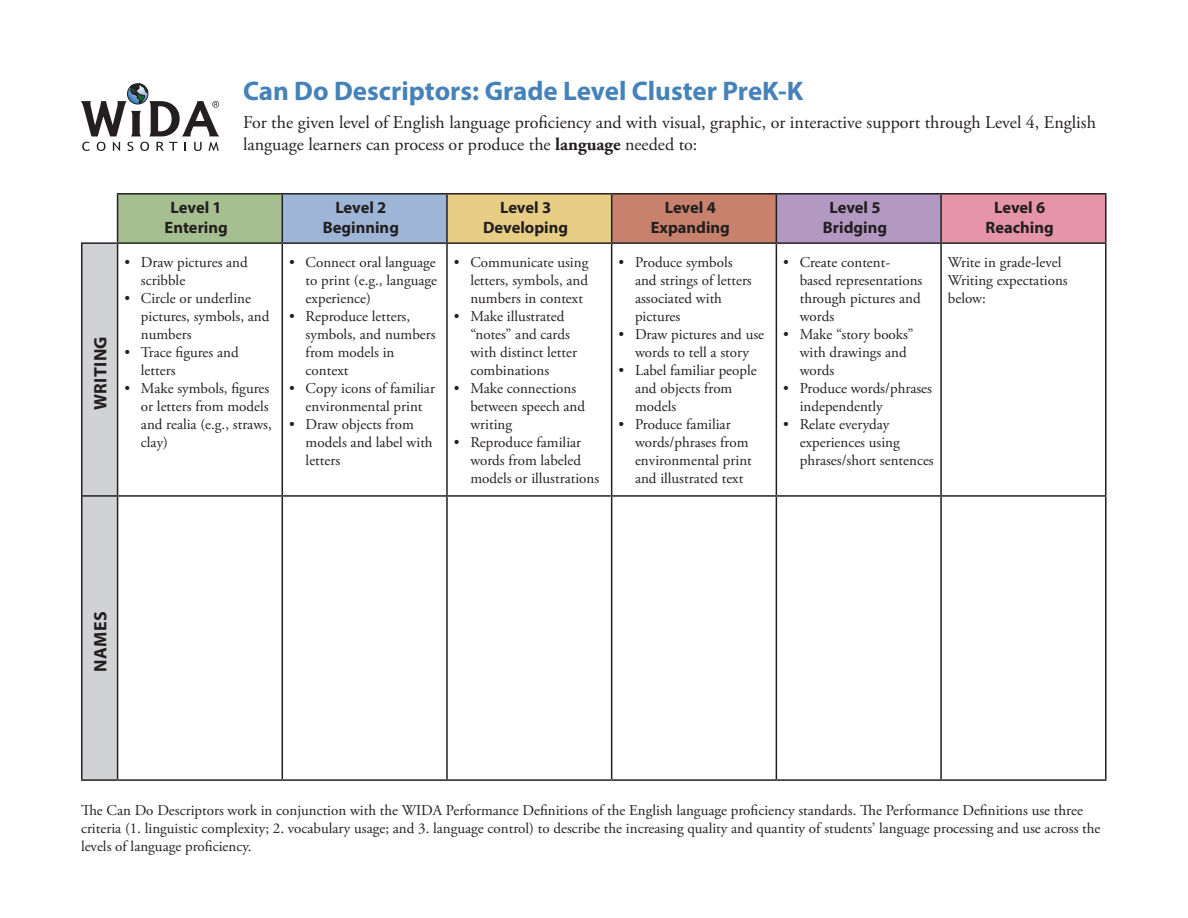
<style>
.page{position:relative;width:1188px;height:918px;background:#fff}
.page>*{position:absolute;margin:0;border:0;box-sizing:border-box;transform-origin:0 0}
.subhead{font:700 27px "Myriad Pro";color:#4682ba}
.body{font:18px/21.6px "Adobe Garamond Pro";color:#231f20}
.t1{font:700 18px "Myriad Pro";letter-spacing:.02em;color:#231f20}
.t2{font:700 16.5px "Myriad Pro";color:#231f20}
.chart_body{font:15px/18px "Adobe Garamond Pro";color:#231f20}
.body-2{font:15px/18px "Adobe Garamond Pro";color:#231f20}
.s1{font-weight:700}
</style>
<div class="page">
<div style="left:118px;top:194px;width:164px;height:49px;background:#a6bf91"></div>
<div style="left:282px;top:194px;width:165px;height:49px;background:#9fb5d7"></div>
<div style="left:447px;top:194px;width:165px;height:49px;background:#e8cd85"></div>
<div style="left:612px;top:194px;width:164px;height:49px;background:#c8816c"></div>
<div style="left:776px;top:194px;width:165px;height:49px;background:#b398c2"></div>
<div style="left:941px;top:194px;width:165px;height:49px;background:#e694a8"></div>
<div style="left:82px;top:244px;width:35px;height:535px;background:#d1d2d4"></div>
<hr style="left:282px;top:193px;width:165px;height:2px;background:#231f20">
<hr style="left:447px;top:193px;width:165px;height:2px;background:#231f20">
<hr style="left:446px;top:195px;width:2px;height:47px;background:#231f20">
<hr style="left:612px;top:193px;width:164px;height:2px;background:#231f20">
<hr style="left:611px;top:195px;width:1px;height:47px;background:#231f20">
<hr style="left:776px;top:193px;width:165px;height:2px;background:#231f20">
<hr style="left:776px;top:195px;width:1px;height:47px;background:#231f20">
<hr style="left:941px;top:193px;width:166px;height:2px;background:#231f20">
<hr style="left:940px;top:195px;width:2px;height:47px;background:#231f20">
<hr style="left:1105px;top:195px;width:2px;height:47px;background:#231f20">
<hr style="left:81px;top:244px;width:1px;height:251px;background:#231f20">
<hr style="left:118px;top:242px;width:164px;height:2px;background:#231f20">
<hr style="left:117px;top:244px;width:1px;height:251px;background:#231f20">
<hr style="left:282px;top:242px;width:165px;height:2px;background:#231f20">
<hr style="left:282px;top:244px;width:1px;height:251px;background:#231f20">
<hr style="left:447px;top:242px;width:165px;height:2px;background:#231f20">
<hr style="left:446px;top:244px;width:2px;height:251px;background:#231f20">
<hr style="left:612px;top:242px;width:164px;height:2px;background:#231f20">
<hr style="left:611px;top:244px;width:1px;height:251px;background:#231f20">
<hr style="left:776px;top:242px;width:165px;height:2px;background:#231f20">
<hr style="left:776px;top:244px;width:1px;height:251px;background:#231f20">
<hr style="left:941px;top:242px;width:166px;height:2px;background:#231f20">
<hr style="left:940px;top:244px;width:2px;height:251px;background:#231f20">
<hr style="left:1105px;top:244px;width:2px;height:251px;background:#231f20">
<hr style="left:81px;top:495px;width:37px;height:2px;background:#231f20">
<hr style="left:81px;top:497px;width:1px;height:282px;background:#231f20">
<hr style="left:118px;top:495px;width:164px;height:2px;background:#231f20">
<hr style="left:117px;top:497px;width:1px;height:282px;background:#231f20">
<hr style="left:282px;top:495px;width:165px;height:2px;background:#231f20">
<hr style="left:282px;top:497px;width:1px;height:282px;background:#231f20">
<hr style="left:447px;top:495px;width:165px;height:2px;background:#231f20">
<hr style="left:446px;top:497px;width:2px;height:282px;background:#231f20">
<hr style="left:612px;top:495px;width:164px;height:2px;background:#231f20">
<hr style="left:611px;top:497px;width:1px;height:282px;background:#231f20">
<hr style="left:776px;top:495px;width:165px;height:2px;background:#231f20">
<hr style="left:776px;top:497px;width:1px;height:282px;background:#231f20">
<hr style="left:941px;top:495px;width:166px;height:2px;background:#231f20">
<hr style="left:940px;top:497px;width:2px;height:282px;background:#231f20">
<hr style="left:1105px;top:497px;width:2px;height:282px;background:#231f20">
<hr style="left:81px;top:779px;width:37px;height:2px;background:#231f20">
<hr style="left:118px;top:779px;width:164px;height:2px;background:#231f20">
<hr style="left:282px;top:779px;width:165px;height:2px;background:#231f20">
<hr style="left:447px;top:779px;width:165px;height:2px;background:#231f20">
<hr style="left:612px;top:779px;width:164px;height:2px;background:#231f20">
<hr style="left:776px;top:779px;width:165px;height:2px;background:#231f20">
<hr style="left:941px;top:779px;width:166px;height:2px;background:#231f20">
<hr style="left:117px;top:193px;width:165px;height:2px;background:#231f20">
<hr style="left:117px;top:195px;width:1px;height:47px;background:#231f20">
<hr style="left:282px;top:195px;width:1px;height:47px;background:#231f20">
<hr style="left:81px;top:242px;width:37px;height:2px;background:#231f20">
<svg style="left:82px;top:142px;width:8px;height:9px"></svg>
<svg style="left:97px;top:142px;width:9px;height:9px"></svg>
<svg style="left:113px;top:142px;width:7px;height:9px"></svg>
<svg style="left:127px;top:142px;width:6px;height:9px"></svg>
<svg style="left:140px;top:142px;width:9px;height:9px"></svg>
<svg style="left:156px;top:142px;width:21px;height:9px"></svg>
<svg style="left:194px;top:142px;width:8px;height:9px"></svg>
<svg style="left:208px;top:142px;width:11px;height:9px"></svg>
<svg style="left:81px;top:84px;width:138px;height:52px"></svg>
<p class="subhead" style="left:243px;top:73px;width:562px">Can Do Descriptors: Grade Level Cluster PreK-K</p>
<p class="body" style="left:243px;top:112px;width:855px">For the given level of English language proficiency and with visual, graphic, or interactive support through Level 4, English language learners can process or produce the <span class="s1">language</span> needed to:</p>
<p class="t1" style="left:89px;top:410px;width:75px;rotate:-90deg">WRITING</p>
<p class="t2" style="left:171px;top:197px;width:53px">Level 1</p>
<p class="t2" style="left:165px;top:216px;width:65px">Entering</p>
<p class="chart_body" style="left:141px;top:254px;width:108px;text-indent:-16px">• Draw pictures and scribble</p>
<p class="chart_body" style="left:141px;top:290px;width:130px;text-indent:-16px">• Circle or underline pictures, symbols, and numbers</p>
<p class="chart_body" style="left:141px;top:344px;width:99px;text-indent:-16px">• Trace figures and letters</p>
<p class="chart_body" style="left:141px;top:380px;width:132px;text-indent:-16px">• Make symbols, figures or letters from models and realia (e.g., straws, clay)</p>
<p class="t2" style="left:335px;top:197px;width:53px">Level 2</p>
<p class="t2" style="left:323px;top:216px;width:78px">Beginning</p>
<p class="chart_body" style="left:306px;top:254px;width:133px;text-align:justify;text-indent:-16px">• Connect oral language to print (e.g., language experience)</p>
<p class="chart_body" style="left:306px;top:308px;width:132px;text-indent:-16px">• Reproduce letters, symbols, and numbers from models in context</p>
<p class="chart_body" style="left:289px;top:380px;width:147px;text-align:center">• Copy icons of familiar environmental print</p>
<p class="chart_body" style="left:306px;top:416px;width:129px;text-indent:-16px">• Draw objects from models and label with letters</p>
<p class="t2" style="left:500px;top:197px;width:53px">Level 3</p>
<p class="t2" style="left:483px;top:216px;width:87px">Developing</p>
<p class="chart_body" style="left:470px;top:254px;width:120px;text-align:justify;text-indent:-16px">• Communicate using letters, symbols, and numbers in context</p>
<p class="chart_body" style="left:470px;top:308px;width:108px;text-indent:-16px">• Make illustrated “notes” and cards with distinct letter combinations</p>
<p class="chart_body" style="left:470px;top:380px;width:116px;text-indent:-16px">• Make connections between speech and writing</p>
<p class="chart_body" style="left:470px;top:434px;width:130px;text-indent:-16px">• Reproduce familiar words from labeled models or illustrations</p>
<p class="t2" style="left:665px;top:197px;width:53px">Level 4</p>
<p class="t2" style="left:651px;top:216px;width:81px">Expanding</p>
<p class="chart_body" style="left:635px;top:254px;width:118px;text-indent:-16px">• Produce symbols and strings of letters associated with pictures</p>
<p class="chart_body" style="left:619px;top:326px;width:147px;text-align:center">• Draw pictures and use words to tell a story</p>
<p class="chart_body" style="left:635px;top:362px;width:123px;text-indent:-16px">• Label familiar people and objects from models</p>
<p class="chart_body" style="left:635px;top:416px;width:118px;text-indent:-16px">• Produce familiar words/phrases from environmental print and illustrated text</p>
<p class="t2" style="left:829px;top:197px;width:53px">Level 5</p>
<p class="t2" style="left:823px;top:216px;width:66px">Bridging</p>
<p class="chart_body" style="left:800px;top:254px;width:124px;text-indent:-16px">• Create content&shy;based representations through pictures and words</p>
<p class="chart_body" style="left:800px;top:326px;width:115px;text-indent:-16px">• Make “story books” with drawings and words</p>
<p class="chart_body" style="left:800px;top:380px;width:134px;text-indent:-16px">• Produce words/phrases independently</p>
<p class="chart_body" style="left:800px;top:416px;width:136px;text-indent:-16px">• Relate everyday experiences using phrases/short sentences</p>
<p class="t2" style="left:994px;top:197px;width:53px">Level 6</p>
<p class="t2" style="left:986px;top:216px;width:70px">Reaching</p>
<p class="body-2" style="left:948px;top:254px;width:121px">Write in grade-level<br>Writing expectations below:</p>
<p class="t1" style="left:89px;top:672px;width:62px;rotate:-90deg">NAMES</p>
<p class="body-2" style="left:81px;top:801px;width:1021px">The Can Do Descriptors work in conjunction with the WIDA Performance Definitions of the English language proficiency standards. The Performance Definitions use three criteria (1. linguistic complexity; 2. vocabulary usage; and 3. language control) to describe the increasing quality and quantity of students’ language processing and use across the levels of language proficiency.</p>
</div>
